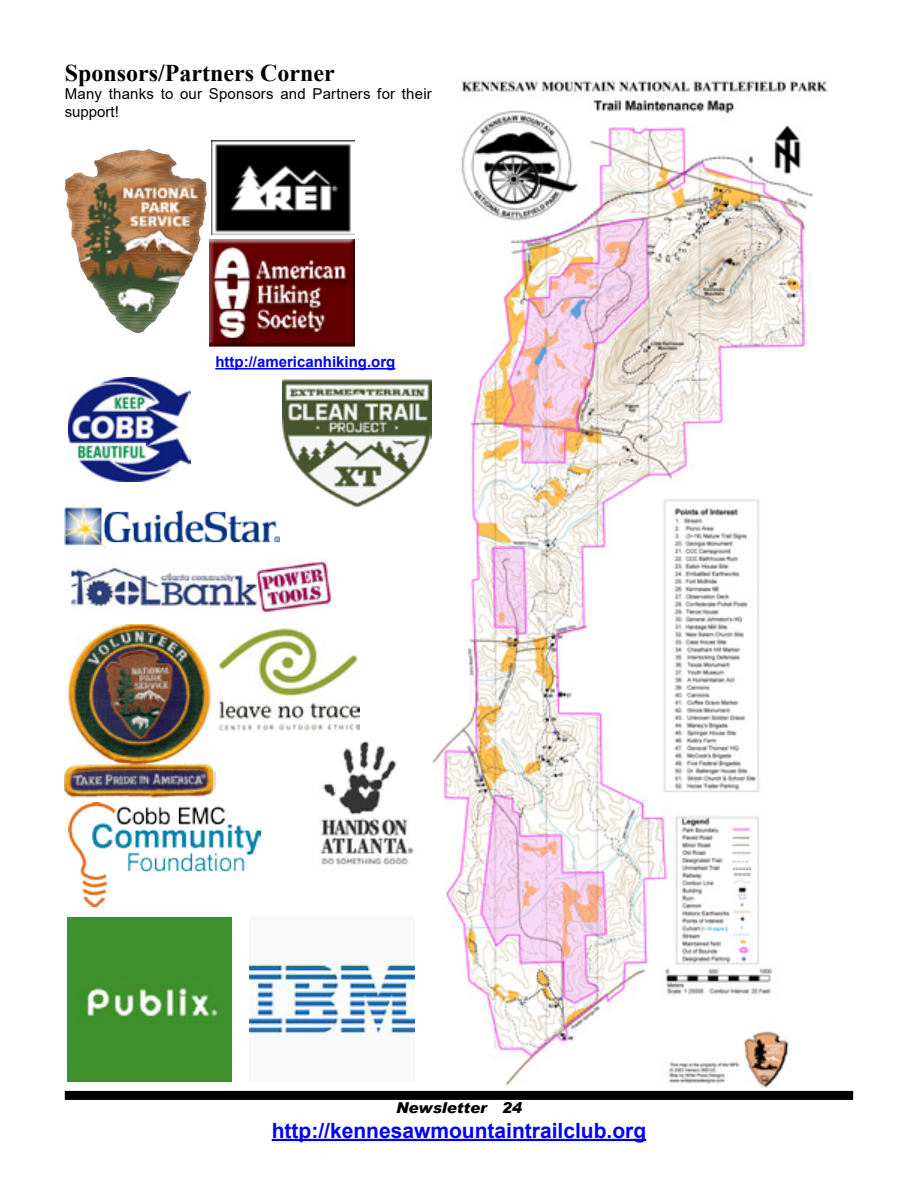
<style>
.page{position:relative;width:918px;height:1188px;background:#fff}
.page>*{position:absolute;margin:0;border:0;box-sizing:border-box;transform-origin:0 0}
.t1{font:700 24px "Times New Roman";color:#000}
.t2{font:700 21px "Arial";color:#00f}
.t3{font:15px/18px "Arial";letter-spacing:.015em;color:#000}
.t4{font:700 15px "Arial";color:#00f}
.t5{font:italic 900 15px "Arial";color:#000}
</style>
<div class="page">
<div style="left:65px;top:1091px;width:788px;height:9px;background:#000"></div>
<hr style="left:272px;top:1139px;width:374px;height:2px;background:#00f">
<img style="left:432px;top:80px;width:396px;height:1008px">
<hr style="left:215px;top:368px;width:180px;height:2px;background:#00f">
<img style="left:65px;top:625px;width:150px;height:173px">
<img style="left:320px;top:741px;width:94px;height:124px">
<img style="left:65px;top:501px;width:214px;height:48px">
<img style="left:69px;top:561px;width:264px;height:52px">
<img style="left:65px;top:149px;width:100px;height:184px">
<img style="left:209px;top:240px;width:146px;height:107px">
<img style="left:212px;top:141px;width:142px;height:93px">
<img style="left:68px;top:378px;width:123px;height:104px">
<img style="left:217px;top:628px;width:143px;height:103px">
<img style="left:68px;top:802px;width:193px;height:104px">
<img style="left:68px;top:917px;width:164px;height:164px">
<img style="left:249px;top:964px;width:165px;height:73px">
<img style="left:283px;top:379px;width:149px;height:128px">
<h1 class="t1" style="left:65px;top:56px;width:271px">Sponsors/Partners Corner</h1>
<p class="t3" style="left:65px;top:85px;width:369px">Many thanks to our Sponsors and Partners for their support!</p>
<p class="t4" style="left:215px;top:351px;width:182px">http://americanhiking.org</p>
<p class="t5" style="left:396px;top:1098px;width:127px">Newsletter 24</p>
<h2 class="t2" style="left:272px;top:1116px;width:376px">http://kennesawmountaintrailclub.org</h2>
</div>
